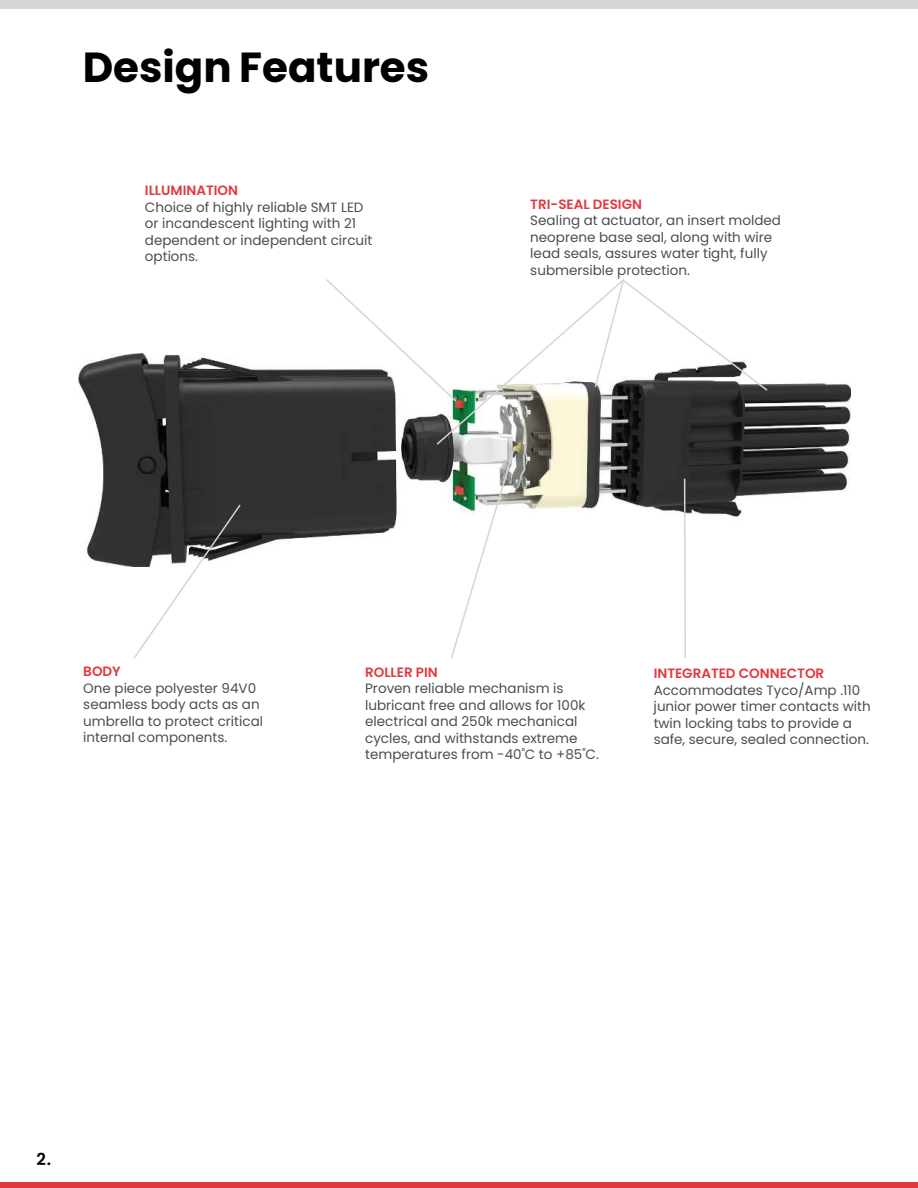
<style>
.page{position:relative;width:918px;height:1188px;background:#fff}
.page>*{position:absolute;margin:0;border:0;box-sizing:border-box;transform-origin:0 0}
.t1{font:700 42px "Poppins";color:#000}
.t2{font:600 16.5px "Poppins";color:#000}
.t3{font:13.5px/16.5px "Poppins";color:#4c4d4f}
.t4{font:600 13.5px "Poppins";color:#e0393d}
</style>
<div class="page">
<div style="left:0;top:1182px;width:918px;height:6px;background:#e0393d"></div>
<div style="left:0;top:0;width:918px;height:9px;background:#d6d5d4"></div>
<img style="left:78px;top:354px;width:773px;height:213px">
<svg style="left:132px;top:503px;width:110px;height:156px"></svg>
<svg style="left:324px;top:279px;width:445px;height:380px"></svg>
<h1 class="t1" style="left:83px;top:48px;width:348px">Design Features</h1>
<p class="t4" style="left:145px;top:182px;width:95px">ILLUMINATION</p>
<p class="t3" style="left:145px;top:199px;width:229px">Choice of highly reliable SMT LED or incandescent lighting with 21 dependent or independent circuit options.</p>
<p class="t4" style="left:530px;top:196px;width:113px">TRI-SEAL DESIGN</p>
<p class="t3" style="left:530px;top:212px;width:252px">Sealing at actuator, an insert molded neoprene base seal, along with wire lead seals, assures water tight, fully submersible protection.</p>
<p class="t4" style="left:83px;top:664px;width:39px">BODY</p>
<p class="t3" style="left:83px;top:680px;width:181px">One piece polyester 94V0 seamless body acts as an umbrella to protect critical internal components.</p>
<p class="t4" style="left:365px;top:664px;width:74px">ROLLER PIN</p>
<p class="t3" style="left:365px;top:681px;width:235px">Proven reliable mechanism is lubricant free and allows for 100k electrical and 250k mechanical cycles, and withstands extreme temperatures from -40˚C to +85˚C.</p>
<p class="t4" style="left:654px;top:666px;width:172px">INTEGRATED CONNECTOR</p>
<p class="t3" style="left:654px;top:682px;width:218px">Accommodates Tyco/Amp .110 junior power timer contacts with twin locking tabs to provide a safe, secure, sealed connection.</p>
<p class="t2" style="left:37px;top:1149px;width:16px">2.</p>
</div>
